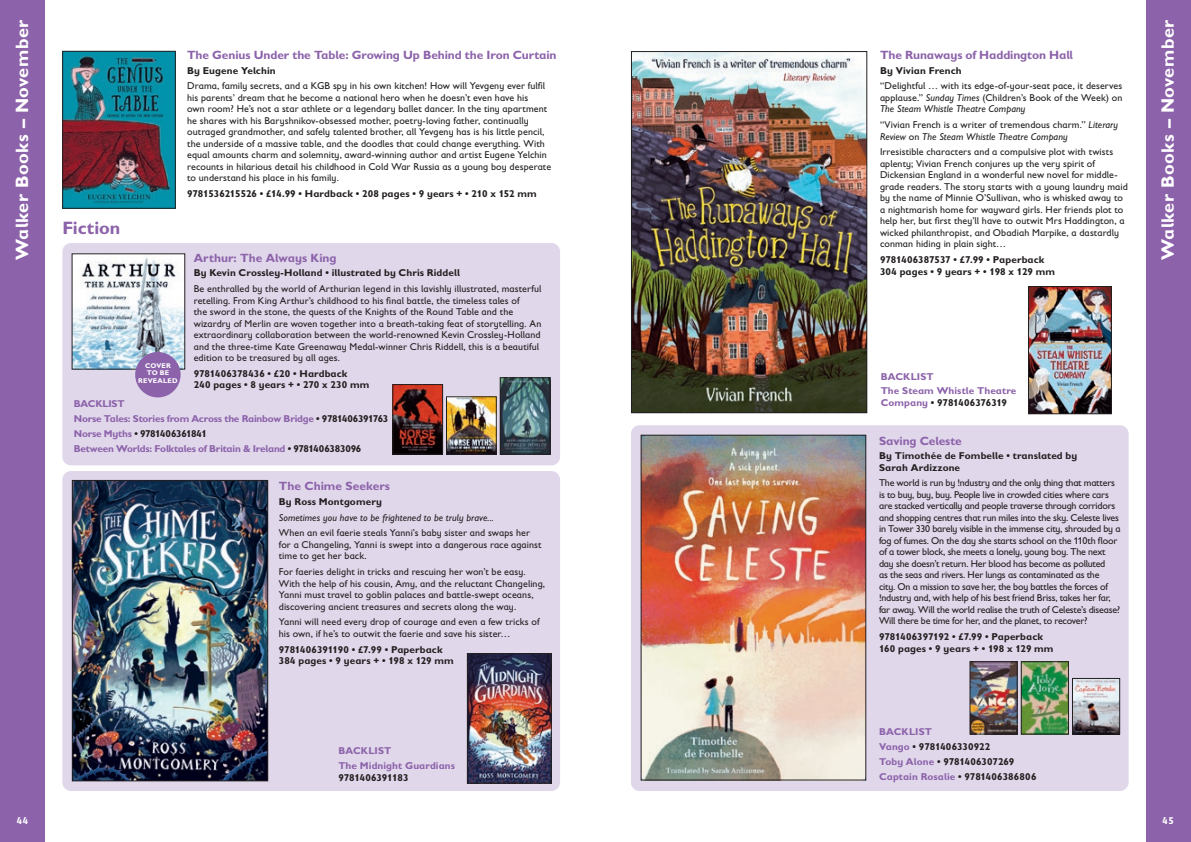
<style>
.page{position:relative;width:1191px;height:842px;background:#fff}
.page>*{position:absolute;margin:0;border:0;box-sizing:border-box;transform-origin:0 0}
.t1{font:700 18px "Gill Sans Infant Std";letter-spacing:.03em;color:#fff}
.t2{font:700 18px "Gill Sans Infant Std";color:#8c62aa}
.t3{font:700 12px "Gill Sans Infant Std";letter-spacing:-.005em;color:#8c62aa}
.t4{font:10px/11.5px "Gill Sans Infant Std";letter-spacing:.005em;color:#231f20}
.t5{font:10px/11.5px "Gill Sans Infant Std";letter-spacing:-.02em;color:#231f20}
.t6{font:700 10px/11.5px "Gill Sans Infant Std";letter-spacing:.005em;color:#231f20}
.t7{font:700 10px/14.8px "Gill Sans Infant Std";letter-spacing:-.02em;color:#8c62aa}
.t8{font:700 10px/14.8px "Gill Sans Infant Std";letter-spacing:.01em;color:#8c62aa}
.t9{font:italic 10px "Gill Sans Infant Std";letter-spacing:.005em;color:#231f20}
.t10{font:700 10px "Gill Sans Infant Std";letter-spacing:-.015em;color:#231f20}
.t11{font:700 10px "Gill Sans Infant Std";color:#fff}
.t12{font:700 6.9px/7.3px "Gill Sans Infant Std";letter-spacing:.03em;color:#fff;text-align:center}
.s1{font-style:italic}
.s2{color:#231f20}
.s3{color:#8c62aa}
</style>
<div class="page">
<div style="left:0;top:0;width:45px;height:842px;background:#8c62aa"></div>
<div style="left:1145px;top:0;width:46px;height:842px;background:#8c62aa"></div>
<img style="left:64px;top:53px;width:110px;height:154px">
<div style="left:62px;top:51px;width:114px;height:158px;border:1px solid #231f20"></div>
<div style="left:62px;top:243px;width:498px;height:222px;background:#e0d7ea;border-radius:9px"></div>
<img style="left:74px;top:256px;width:109px;height:111px">
<img style="left:394px;top:386px;width:47px;height:66px">
<div style="left:392px;top:384px;width:51px;height:70px;border:1px solid #231f20"></div>
<img style="left:448px;top:398px;width:46px;height:54px">
<div style="left:446px;top:396px;width:50px;height:58px;border:1px solid #231f20"></div>
<img style="left:502px;top:379px;width:46px;height:73px">
<div style="left:500px;top:377px;width:50px;height:77px;border:1px solid #231f20"></div>
<div style="left:62px;top:471px;width:498px;height:320px;background:#e0d7ea;border-radius:9px"></div>
<img style="left:74px;top:482px;width:192px;height:297px">
<div style="left:72px;top:480px;width:196px;height:301px;border:1px solid #231f20"></div>
<img style="left:469px;top:655px;width:80px;height:126px">
<div style="left:467px;top:653px;width:84px;height:130px;border:1px solid #231f20"></div>
<img style="left:633px;top:53px;width:232px;height:358px">
<div style="left:631px;top:51px;width:236px;height:362px;border:1px solid #231f20"></div>
<div style="left:631px;top:425px;width:497px;height:366px;background:#e0d7ea;border-radius:9px"></div>
<img style="left:1030px;top:288px;width:79px;height:124px">
<div style="left:1028px;top:286px;width:83px;height:128px;border:1px solid #231f20"></div>
<img style="left:643px;top:437px;width:221px;height:341px">
<div style="left:641px;top:435px;width:225px;height:345px;border:1px solid #231f20"></div>
<img style="left:971px;top:663px;width:44px;height:69px">
<div style="left:969px;top:661px;width:48px;height:73px;border:1px solid #231f20"></div>
<img style="left:1023px;top:663px;width:43px;height:69px">
<div style="left:1021px;top:661px;width:47px;height:73px;border:1px solid #231f20"></div>
<img style="left:1074px;top:680px;width:43px;height:52px">
<div style="left:1072px;top:678px;width:47px;height:56px;border:1px solid #231f20"></div>
<div style="left:135px;top:352px;width:46px;height:45px;background:#8c62aa;border-radius:50%"></div>
<h1 class="t1" style="left:11px;top:260px;width:242px;rotate:-90deg">Walker Books – November</h1>
<h1 class="t1" style="left:1157px;top:260px;width:242px;rotate:-90deg">Walker Books – November</h1>
<p class="t3" style="left:187px;top:48px;width:371px">The Genius Under the Table: Growing Up Behind the Iron Curtain</p>
<p class="t6" style="left:187px;top:64px;width:90px">By Eugene Yelchin</p>
<p class="t4" style="left:187px;top:80px;width:365px">Drama, family secrets, and a KGB spy in his own kitchen! How will Yevgeny ever fulfil his parents’ dream that he become a national hero when he doesn’t even have his<br>own room? He’s not a star athlete or a legendary ballet dancer. In the tiny apartment he shares with his Baryshnikov-obsessed mother, poetry-loving father, continually outraged grandmother, and safely talented brother, all Yevgeny has is his little pencil, the underside of a massive table, and the doodles that could change everything. With equal amounts charm and solemnity, award-winning author and artist Eugene Yelchin recounts in hilarious detail his childhood in Cold War Russia as a young boy desperate to understand his place in his family.</p>
<p class="t6" style="left:187px;top:188px;width:351px">9781536215526 • £14.99 • Hardback • 208 pages • 9 years + • 210 x 152 mm</p>
<p class="t3" style="left:880px;top:48px;width:194px">The Runaways of Haddington Hall</p>
<p class="t6" style="left:880px;top:64px;width:83px">By Vivian French</p>
<p class="t4" style="left:880px;top:80px;width:244px;text-align:justify">“Delightful … with its edge-of-your-seat pace, it deserves applause.” <span class="s1">Sunday Times</span> (Children’s Book of the Week) on <span class="s1">The Steam Whistle Theatre Company</span></p>
<p class="t4" style="left:880px;top:119px;width:240px">“Vivian French is a writer of tremendous charm.” <span class="s1">Literary<br>Review</span> on <span class="s1">The Steam Whistle Theatre Company</span></p>
<p class="t4" style="left:880px;top:146px;width:249px">Irresistible characters and a compulsive plot with twists aplenty; Vivian French conjures up the very spirit of Dickensian England in a wonderful new novel for middle&shy;grade readers. The story starts with a young laundry maid by the name of Minnie O’Sullivan, who is whisked away to a nightmarish home for wayward girls. Her friends plot to help her, but first they’ll have to outwit Mrs Haddington, a wicked philanthropist, and Obadiah Marpike, a dastardly conman hiding in plain sight…</p>
<p class="t6" style="left:880px;top:254px;width:176px">9781406387537 • £7.99 • Paperback<br>304 pages • 9 years + • 198 x 129 mm</p>
<h1 class="t2" style="left:62px;top:217px;width:59px">Fiction</h1>
<p class="t3" style="left:194px;top:251px;width:144px">Arthur: The Always King</p>
<p class="t6" style="left:194px;top:267px;width:268px">By Kevin Crossley-Holland • illustrated by Chris Riddell</p>
<p class="t4" style="left:194px;top:283px;width:349px">Be enthralled by the world of Arthurian legend in this lavishly illustrated, masterful retelling. From King Arthur’s childhood to his final battle, the timeless tales of<br>the sword in the stone, the quests of the Knights of the Round Table and the wizardry of Merlin are woven together into a breath-taking feat of storytelling. An extraordinary collaboration between the world-renowned Kevin Crossley-Holland and the three-time Kate Greenaway Medal-winner Chris Riddell, this is a beautiful edition to be treasured by all ages.</p>
<p class="t6" style="left:194px;top:367px;width:177px">9781406378436 • £20 • Hardback<br>240 pages • 8 years + • 270 x 230 mm</p>
<p class="t7" style="left:74px;top:396px;width:316px">BACKLIST<br>Norse Tales: Stories from Across the Rainbow Bridge <span class="s2">• 9781406391763<br></span>Norse Myths <span class="s2">• 9781406361841<br></span>Between Worlds: Folktales of Britain &amp; Ireland <span class="s2">• 9781406383096</span></p>
<p class="t3" style="left:279px;top:479px;width:113px">The Chime Seekers</p>
<p class="t6" style="left:279px;top:495px;width:104px">By Ross Montgomery</p>
<p class="t9" style="left:279px;top:511px;width:216px">Sometimes you have to be frightened to be truly brave...</p>
<p class="t4" style="left:279px;top:527px;width:264px">When an evil faerie steals Yanni’s baby sister and swaps her for a Changeling, Yanni is swept into a dangerous race against time to get her back.</p>
<p class="t4" style="left:279px;top:566px;width:268px">For faeries delight in tricks and rescuing her won’t be easy.<br>With the help of his cousin, Amy, and the reluctant Changeling, Yanni must travel to goblin palaces and battle-swept oceans, discovering ancient treasures and secrets along the way.</p>
<p class="t4" style="left:279px;top:616px;width:262px">Yanni will need every drop of courage and even a few tricks of his own, if he’s to outwit the faerie and save his sister…</p>
<p class="t6" style="left:279px;top:643px;width:176px">9781406391190 • £7.99 • Paperback<br>384 pages • 9 years + • 198 x 129 mm</p>
<p class="t12" style="left:138px;top:362px;width:41px">COVER<br>TO BE<br>REVEALED</p>
<p class="t8" style="left:880px;top:369px;width:137px">BACKLIST<br>The Steam Whistle Theatre</p>
<p class="t6" style="left:880px;top:397px;width:128px"><span class="s3">Company</span> • 9781406376319</p>
<p class="t3" style="left:879px;top:434px;width:84px">Saving Celeste</p>
<p class="t6" style="left:879px;top:450px;width:200px">By Timothée de Fombelle • translated by<br>Sarah Ardizzone</p>
<p class="t5" style="left:879px;top:477px;width:243px">The world is run by !ndustry and the only thing that matters is to buy, buy, buy. People live in crowded cities where cars are stacked vertically and people traverse through corridors and shopping centres that run miles into the sky. Celeste lives in Tower 330 barely visible in the immense city, shrouded by a fog of fumes. On the day she starts school on the 110th floor of a tower block, she meets a lonely, young boy. The next day she doesn’t return. Her blood has become as polluted<br>as the seas and rivers. Her lungs as contaminated as the<br>city. On a mission to save her, the boy battles the forces of !ndustry and, with help of his best friend Briss, takes her far, far away. Will the world realise the truth of Celeste’s disease?<br>Will there be time for her, and the planet, to recover?</p>
<p class="t6" style="left:879px;top:631px;width:176px">9781406397192 • £7.99 • Paperback<br>160 pages • 9 years + • 198 x 129 mm</p>
<p class="t8" style="left:338px;top:743px;width:118px">BACKLIST<br>The Midnight Guardians</p>
<p class="t10" style="left:338px;top:772px;width:72px">9781406391183</p>
<p class="t6" style="left:879px;top:724px;width:159px;line-height:14.8px"><span class="s3">BACKLIST<br>Vango</span> • 9781406330922<br><span class="s3">Toby Alone</span> • 9781406307269<br><span class="s3">Captain Rosalie</span> • 9781406386806</p>
<p class="t11" style="left:17px;top:815px;width:13px">44</p>
<p class="t11" style="left:1162px;top:815px;width:13px">45</p>
</div>
